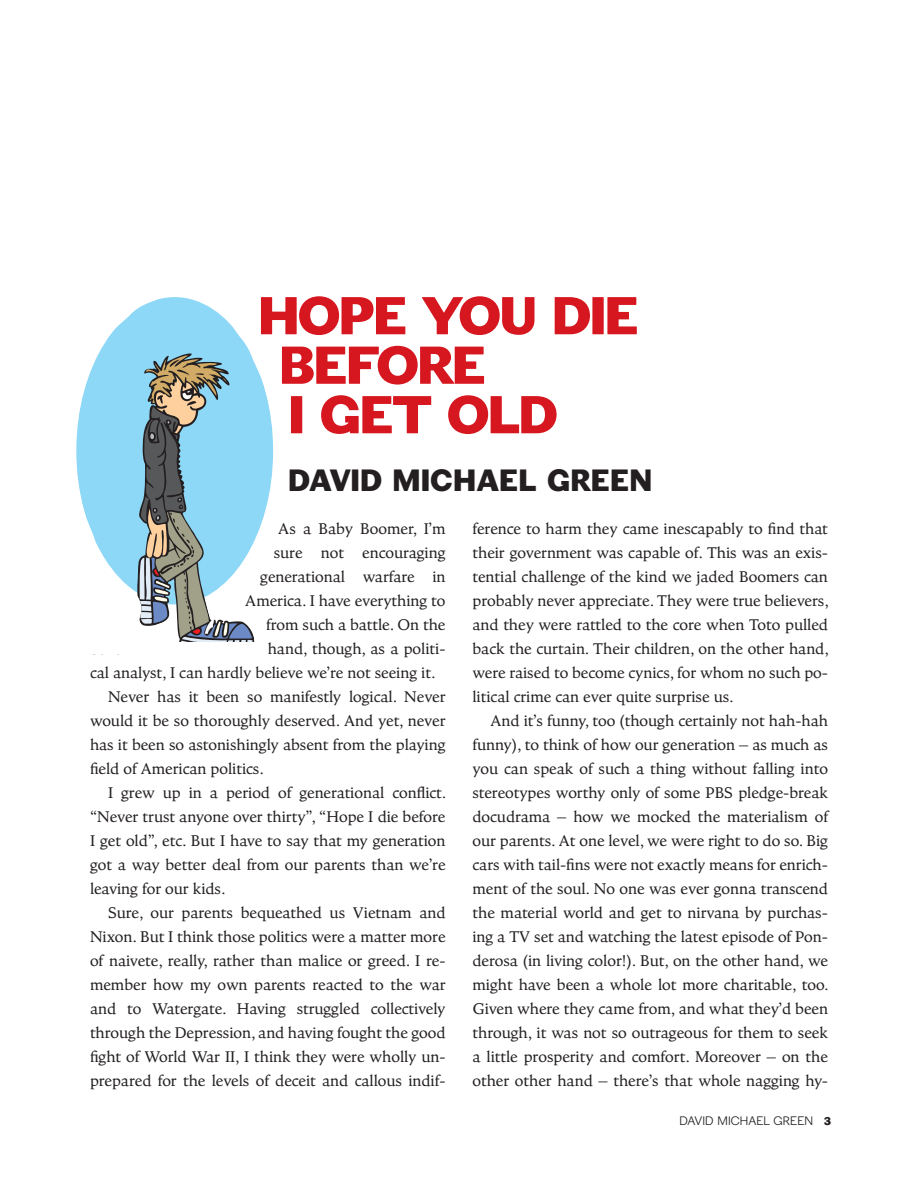
<style>
.page{position:relative;width:918px;height:1188px;background:#fff}
.page>*{position:absolute;margin:0;border:0;box-sizing:border-box;transform-origin:0 0}
.HeadMain{font:800 51.9px/49.5px "Figgins Sans";letter-spacing:-.04em;color:#d7171f;scale:1.04 1}
.Head_Sub{font:800 30px "Figgins Sans";color:#231f20}
.Text2_text{font:15.75px/24px "Goodchild Pro";color:#231f20;text-align:justify}
.Text3_NoIndent{font:15.75px "Goodchild Pro";color:#231f20}
.t1{font:12px "Figgins Sans";color:#231f20}
.s1{font-weight:800}
</style>
<div class="page">
<svg style="left:76px;top:297px;width:197px;height:297px;fill:#8dd7f7"></svg>
<svg style="left:137px;top:352px;width:124px;height:290px;background:#92b2bd"></svg>
<p class="HeadMain" style="left:279px;top:294px;width:348px;text-indent:-21px">HOPE YOU DIE<br>BEFORE<br>I GET OLD</p>
<p class="Head_Sub" style="left:288px;top:462px;width:366px">DAVID MICHAEL GREEN</p>
<p class="Text3_NoIndent" style="left:278px;top:519px;width:169px">As a Baby Boomer, I’m</p>
<p class="Text3_NoIndent" style="left:274px;top:543px;width:173px">sure not encouraging</p>
<p class="Text3_NoIndent" style="left:260px;top:567px;width:187px">generational warfare in</p>
<p class="Text3_NoIndent" style="left:245px;top:591px;width:202px">America. I have everything to</p>
<p class="Text3_NoIndent" style="left:266px;top:615px;width:181px">from such a battle. On the</p>
<p class="Text3_NoIndent" style="left:268px;top:639px;width:179px">hand, though, as a politi-</p>
<p class="Text3_NoIndent" style="left:90px;top:663px;width:347px">cal analyst, I can hardly believe we’re not seeing it.</p>
<p class="Text2_text" style="left:90px;top:685px;width:357px;text-indent:18px">Never has it been so manifestly logical. Never would it be so thoroughly deserved. And yet, never has it been so astonishingly absent from the playing field of American politics.</p>
<p class="Text2_text" style="left:90px;top:781px;width:358px;text-indent:18px">I grew up in a period of generational conflict. “Never trust anyone over thirty”, “Hope I die before I get old”, etc. But I have to say that my generation got a way better deal from our parents than we’re leaving for our kids.</p>
<p class="Text2_text" style="left:90px;top:901px;width:357px;text-indent:18px">Sure, our parents bequeathed us Vietnam and Nixon. But I think those politics were a matter more of naivete, really, rather than malice or greed. I re&shy;member how my own parents reacted to the war and to Watergate. Having struggled collectively through the Depression, and having fought the good fight of World War II, I think they were wholly un&shy;prepared for the levels of deceit and callous indif-</p>
<p class="Text2_text" style="left:472px;top:517px;width:358px">ference to harm they came inescapably to find that their government was capable of. This was an exis&shy;tential challenge of the kind we jaded Boomers can probably never appreciate. They were true believers, and they were rattled to the core when Toto pulled back the curtain. Their children, on the other hand, were raised to become cynics, for whom no such po&shy;litical crime can ever quite surprise us.</p>
<p class="Text2_text" style="left:472px;top:709px;width:358px;text-indent:18px">And it’s funny, too (though certainly not hah-hah funny), to think of how our generation – as much as you can speak of such a thing without falling into stereotypes worthy only of some PBS pledge-break docudrama – how we mocked the materialism of our parents. At one level, we were right to do so. Big cars with tail-fins were not exactly means for enrich&shy;ment of the soul. No one was ever gonna transcend the material world and get to nirvana by purchas&shy;ing a TV set and watching the latest episode of Pon&shy;derosa (in living color!). But, on the other hand, we might have been a whole lot more charitable, too.<br>Given where they came from, and what they’d been through, it was not so outrageous for them to seek a little prosperity and comfort. Moreover – on the other other hand – there’s that whole nagging hy-</p>
<p class="t1" style="left:679px;top:1114px;width:153px">DAVID MICHAEL GREEN <span class="s1">3</span></p>
</div>
